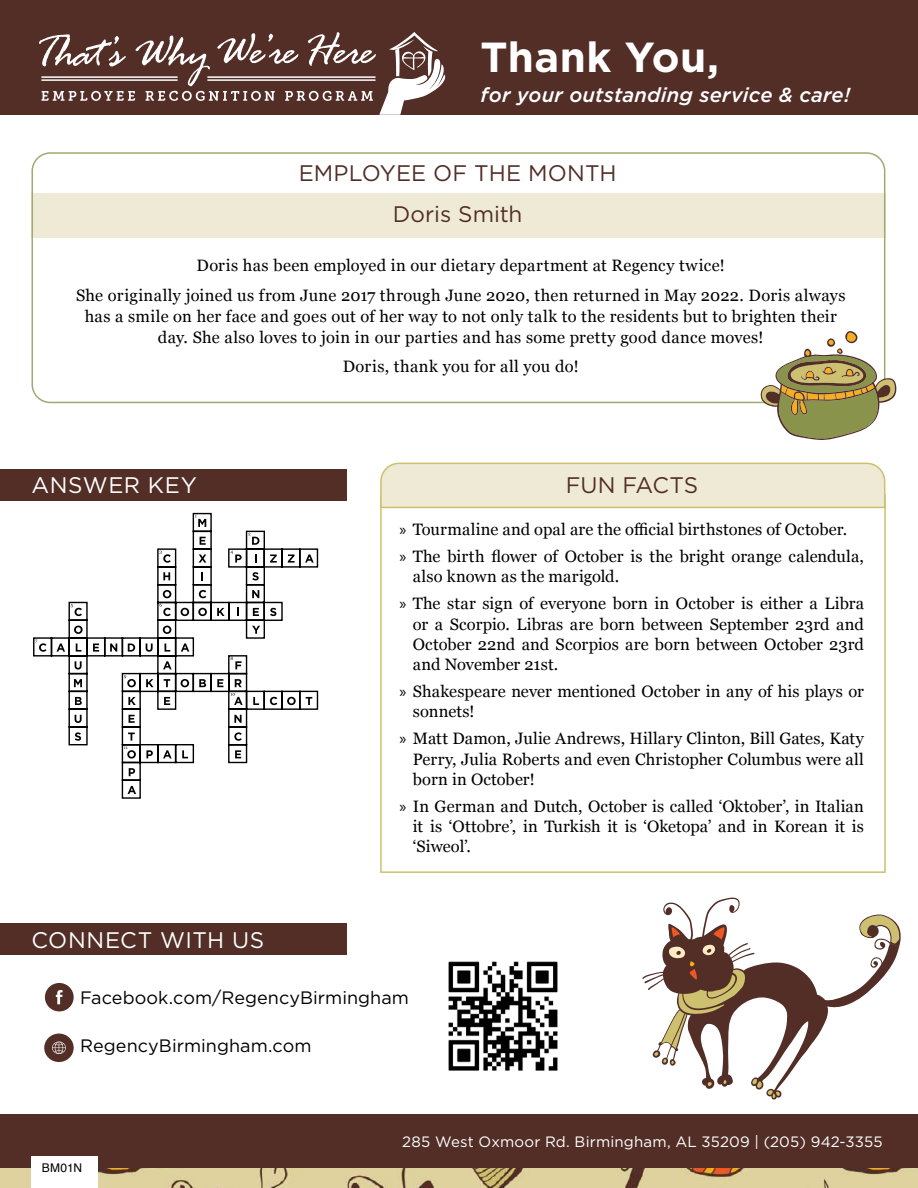
<style>
.page{position:relative;width:918px;height:1188px;background:#fff}
.page>*{position:absolute;margin:0;border:0;box-sizing:border-box;transform-origin:0 0}
.t1{font:700 42px "Gotham";letter-spacing:.01em;color:#fff}
.t2{font:22.5px/40.5px "Gotham";letter-spacing:-.005em;color:#522e27;text-align:center}
.t3{font:22.5px "Gotham";letter-spacing:.025em;color:#fff}
.t4{font:italic 500 20.25px "Gotham";letter-spacing:.01em;color:#fff}
.t5{font:18px "Gotham";letter-spacing:.005em;color:#000}
.t6{font:16.5px/20.2px "Georgia";letter-spacing:.01em;color:#000}
.t7{font:15px "Gotham";letter-spacing:.015em;color:#fff}
.t8{font:12px "Helvetica";letter-spacing:.01em;color:#000}
.s1{font-family:"Myriad Pro"}
</style>
<div class="page">
<img style="left:0;top:1168px;width:918px;height:20px">
<div style="left:0;top:0;width:918px;height:115px;background:#522e27"></div>
<svg style="left:39px;top:32px;width:406px;height:83px"></svg>
<hr style="left:41px;top:76px;width:137px;height:2px;background:#fff">
<hr style="left:41px;top:79px;width:137px;height:2px;background:#fff">
<hr style="left:207px;top:76px;width:169px;height:2px;background:#fff">
<hr style="left:207px;top:79px;width:169px;height:2px;background:#fff">
<div style="left:0;top:1115px;width:918px;height:53px;background:#522e27"></div>
<div style="left:32px;top:1156px;width:66px;height:32px;background:#fff"></div>
<div style="left:0;top:469px;width:346px;height:32px;background:#522e27"></div>
<div style="left:45px;top:983px;width:29px;height:28px;background:#522e27;border-radius:50%"></div>
<svg style="left:56px;top:990px;width:7px;height:14px"></svg>
<div style="left:0;top:923px;width:346px;height:32px;background:#522e27"></div>
<div style="left:44px;top:1034px;width:30px;height:28px;background:#522e27;border-radius:50%"></div>
<svg style="left:52px;top:1042px;width:14px;height:12px"></svg>
<svg style="left:33px;top:512px;width:286px;height:287px"></svg>
<svg style="left:195px;top:515px;width:11px;height:12px"></svg>
<svg style="left:200px;top:537px;width:6px;height:8px"></svg>
<svg style="left:248px;top:533px;width:11px;height:12px"></svg>
<svg style="left:159px;top:551px;width:12px;height:12px"></svg>
<svg style="left:199px;top:554px;width:7px;height:9px"></svg>
<svg style="left:230px;top:551px;width:12px;height:12px"></svg>
<svg style="left:255px;top:554px;width:2px;height:9px"></svg>
<svg style="left:270px;top:554px;width:7px;height:9px"></svg>
<svg style="left:288px;top:554px;width:7px;height:9px"></svg>
<svg style="left:305px;top:554px;width:9px;height:9px"></svg>
<svg style="left:163px;top:572px;width:7px;height:8px"></svg>
<svg style="left:252px;top:572px;width:7px;height:8px"></svg>
<svg style="left:199px;top:590px;width:7px;height:8px"></svg>
<svg style="left:252px;top:590px;width:7px;height:8px"></svg>
<svg style="left:71px;top:604px;width:11px;height:12px"></svg>
<svg style="left:160px;top:590px;width:11px;height:26px"></svg>
<svg style="left:181px;top:608px;width:8px;height:8px"></svg>
<svg style="left:198px;top:608px;width:9px;height:8px"></svg>
<svg style="left:217px;top:608px;width:8px;height:8px"></svg>
<svg style="left:237px;top:608px;width:2px;height:8px"></svg>
<svg style="left:253px;top:608px;width:6px;height:8px"></svg>
<svg style="left:270px;top:608px;width:6px;height:8px"></svg>
<svg style="left:74px;top:626px;width:9px;height:8px"></svg>
<svg style="left:163px;top:626px;width:8px;height:8px"></svg>
<svg style="left:252px;top:626px;width:8px;height:8px"></svg>
<svg style="left:35px;top:640px;width:11px;height:12px"></svg>
<svg style="left:57px;top:643px;width:8px;height:9px"></svg>
<svg style="left:76px;top:644px;width:5px;height:8px"></svg>
<svg style="left:93px;top:644px;width:6px;height:8px"></svg>
<svg style="left:110px;top:644px;width:7px;height:8px"></svg>
<svg style="left:128px;top:644px;width:7px;height:8px"></svg>
<svg style="left:146px;top:644px;width:7px;height:8px"></svg>
<svg style="left:165px;top:644px;width:5px;height:8px"></svg>
<svg style="left:181px;top:643px;width:8px;height:9px"></svg>
<svg style="left:75px;top:661px;width:7px;height:9px"></svg>
<svg style="left:163px;top:661px;width:9px;height:8px"></svg>
<svg style="left:231px;top:657px;width:11px;height:12px"></svg>
<svg style="left:74px;top:679px;width:8px;height:8px"></svg>
<svg style="left:124px;top:675px;width:12px;height:12px"></svg>
<svg style="left:146px;top:679px;width:7px;height:8px"></svg>
<svg style="left:164px;top:679px;width:6px;height:8px"></svg>
<svg style="left:181px;top:679px;width:8px;height:8px"></svg>
<svg style="left:199px;top:679px;width:7px;height:8px"></svg>
<svg style="left:217px;top:679px;width:6px;height:8px"></svg>
<svg style="left:235px;top:679px;width:7px;height:8px"></svg>
<svg style="left:75px;top:697px;width:7px;height:8px"></svg>
<svg style="left:128px;top:697px;width:8px;height:8px"></svg>
<svg style="left:164px;top:697px;width:6px;height:8px"></svg>
<svg style="left:231px;top:693px;width:12px;height:12px"></svg>
<svg style="left:253px;top:697px;width:6px;height:8px"></svg>
<svg style="left:270px;top:697px;width:7px;height:8px"></svg>
<svg style="left:287px;top:697px;width:9px;height:8px"></svg>
<svg style="left:306px;top:697px;width:6px;height:8px"></svg>
<svg style="left:75px;top:715px;width:7px;height:8px"></svg>
<svg style="left:129px;top:715px;width:6px;height:8px"></svg>
<svg style="left:234px;top:715px;width:8px;height:8px"></svg>
<svg style="left:75px;top:732px;width:6px;height:9px"></svg>
<svg style="left:234px;top:732px;width:8px;height:9px"></svg>
<svg style="left:124px;top:733px;width:12px;height:26px"></svg>
<svg style="left:146px;top:750px;width:7px;height:8px"></svg>
<svg style="left:163px;top:750px;width:9px;height:8px"></svg>
<svg style="left:182px;top:750px;width:6px;height:8px"></svg>
<svg style="left:235px;top:750px;width:6px;height:8px"></svg>
<svg style="left:129px;top:768px;width:6px;height:8px"></svg>
<svg style="left:128px;top:786px;width:8px;height:8px"></svg>
<svg style="left:380px;top:462px;width:506px;height:47px;background:#ede7cf"></svg>
<svg style="left:642px;top:897px;width:257px;height:203px"></svg>
<svg style="left:723px;top:1079px;width:4px;height:6px"></svg>
<svg style="left:708px;top:1082px;width:4px;height:5px"></svg>
<svg style="left:752px;top:1079px;width:28px;height:19px"></svg>
<svg style="left:654px;top:927px;width:92px;height:137px"></svg>
<svg style="left:857px;top:914px;width:44px;height:36px"></svg>
<div style="left:32px;top:193px;width:854px;height:44px;background:#efead5"></div>
<div style="left:32px;top:152px;width:853px;height:251px;border:2px solid #a2a872;border-radius:18px"></div>
<img style="left:448px;top:961px;width:110px;height:110px">
<svg style="left:760px;top:331px;width:137px;height:109px"></svg>
<h1 class="t1" style="left:481px;top:29px;width:240px">Thank You,</h1>
<p class="t4" style="left:481px;top:81px;width:371px">for your outstanding service &amp; care!</p>
<h2 class="t2" style="left:299px;top:152px;width:319px">EMPLOYEE OF THE MONTH<br>Doris Smith</h2>
<p class="t6" style="left:76px;top:251px;width:771px;line-height:29.1px;text-align:center">Doris has been employed in our dietary department at Regency twice!<br>She originally joined us from June 2017 through June 2020, then returned in May 2022. Doris always</p>
<p class="t6" style="left:85px;top:305px;width:754px;line-height:21.3px;text-align:center">has a smile on her face and goes out of her way to not only talk to the residents but to brighten their day. She also loves to join in our parties and has some pretty good dance moves!</p>
<p class="t6" style="left:343px;top:356px;width:238px">Doris, thank you for all you do!</p>
<h2 class="t3" style="left:32px;top:470px;width:167px">ANSWER KEY</h2>
<h2 class="t2" style="left:566px;top:464px;width:134px">FUN FACTS</h2>
<p class="t6" style="left:399px;top:515px;width:466px;line-height:27px"><span class="s1">»</span> Tourmaline and opal are the official birthstones of October.<br><span class="s1">»</span> The birth flower of October is the bright orange calendula,</p>
<p class="t6" style="left:399px;top:563px;width:466px;line-height:27px;text-indent:13px">also known as the marigold.<br><span class="s1">»</span> The star sign of everyone born in October is either a Libra</p>
<p class="t6" style="left:413px;top:613px;width:453px;text-align:justify">or a Scorpio. Libras are born between September 23rd and October 22nd and Scorpios are born between October 23rd and November 21st.</p>
<p class="t6" style="left:413px;top:681px;width:453px;text-indent:-13px"><span class="s1">»</span> Shakespeare never mentioned October in any of his plays or sonnets!</p>
<p class="t6" style="left:413px;top:728px;width:453px;text-align:justify;text-indent:-13px"><span class="s1">»</span> Matt Damon, Julie Andrews, Hillary Clinton, Bill Gates, Katy Perry, Julia Roberts and even Christopher Columbus were all born in October!</p>
<p class="t6" style="left:413px;top:795px;width:453px;text-align:justify;text-indent:-13px"><span class="s1">»</span> In German and Dutch, October is called ‘Oktober’, in Italian it is ‘Ottobre’, in Turkish it is ‘Oketopa’ and in Korean it is ‘Siweol’.</p>
<h2 class="t3" style="left:32px;top:926px;width:234px">CONNECT WITH US</h2>
<p class="t5" style="left:80px;top:987px;width:330px">Facebook.com/RegencyBirmingham</p>
<p class="t5" style="left:80px;top:1035px;width:233px">RegencyBirmingham.com</p>
<p class="t8" style="left:42px;top:1158px;width:42px">BM01N</p>
<p class="t7" style="left:402px;top:1133px;width:482px">285 West Oxmoor Rd. Birmingham, AL 35209 | (205) 942-3355</p>
</div>
